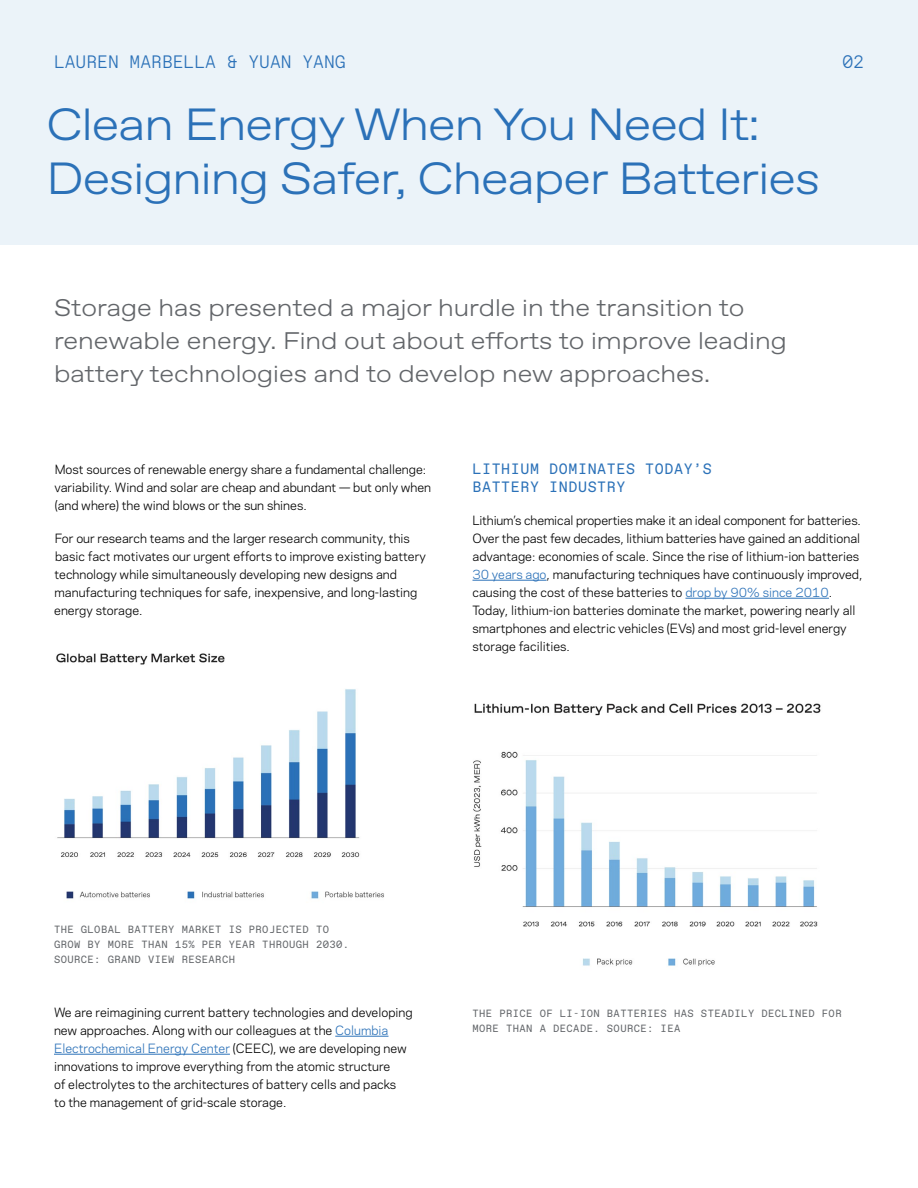
<style>
.page{position:relative;width:918px;height:1188px;background:#fff}
.page>*{position:absolute;margin:0;border:0;box-sizing:border-box;transform-origin:0 0}
.t1{font:300 45px/54px "ABC Favorit Extended Unlicensed Trial";letter-spacing:-.02em;color:#2b71b8}
.Quotes{font:300 24px/33px "ABC Favorit Extended Unlicensed Trial";color:#63666a}
.t2{font:300 18px "ABC Favorit Mono Unlicensed Trial";color:#2b71b8}
.Subhead{font:15px/18px "ABC Favorit Mono Unlicensed Trial";letter-spacing:.04em;color:#2b71b8}
.Body_Copy{font:12px/18px "Galaxie Polaris";color:#000}
.t3{font:10.5px/15px "ABC Favorit Mono Unlicensed Trial";letter-spacing:.04em;color:#63666a}
.s1{color:#2b71b8}
</style>
<div class="page">
<div style="left:0;top:0;width:918px;height:244px;background:#ebf3f9"></div>
<img style="left:56px;top:653px;width:328px;height:246px">
<hr style="left:335px;top:1036px;width:53px;height:1px;background:#2b71b8">
<hr style="left:54px;top:1054px;width:176px;height:1px;background:#2b71b8">
<hr style="left:472px;top:580px;width:75px;height:1px;background:#2b71b8">
<hr style="left:685px;top:598px;width:144px;height:1px;background:#2b71b8">
<img style="left:473px;top:703px;width:348px;height:263px">
<p class="t2" style="left:54px;top:49px;width:293px">LAUREN MARBELLA &amp; YUAN YANG</p>
<p class="t2" style="left:842px;top:49px;width:23px">02</p>
<p class="t1" style="left:46px;top:97px;width:775px">Clean Energy When You Need It:<br>Designing Safer, Cheaper Batteries</p>
<p class="Quotes" style="left:54px;top:291px;width:734px">Storage has presented a major hurdle in the transition to renewable energy. Find out about efforts to improve leading battery technologies and to develop new approaches.</p>
<p class="Body_Copy" style="left:54px;top:460px;width:378px">Most sources of renewable energy share a fundamental challenge: variability. Wind and solar are cheap and abundant — but only when (and where) the wind blows or the sun shines.</p>
<p class="Body_Copy" style="left:54px;top:529px;width:373px">For our research teams and the larger research community, this basic fact motivates our urgent efforts to improve existing battery technology while simultaneously developing new designs and manufacturing techniques for safe, inexpensive, and long-lasting energy storage.</p>
<p class="Subhead" style="left:472px;top:459px;width:241px">LITHIUM DOMINATES TODAY’S<br>BATTERY INDUSTRY</p>
<p class="Body_Copy" style="left:472px;top:511px;width:391px">Lithium’s chemical properties make it an ideal component for batteries.<br>Over the past few decades, lithium batteries have gained an additional advantage: economies of scale. Since the rise of lithium-ion batteries <span class="s1">30 years ago</span>, manufacturing techniques have continuously improved, causing the cost of these batteries to <span class="s1">drop by 90% since 2010</span>.<br>Today, lithium-ion batteries dominate the market, powering nearly all smartphones and electric vehicles (EVs) and most grid-level energy storage facilities.</p>
<p class="t3" style="left:54px;top:922px;width:297px">THE GLOBAL BATTERY MARKET IS PROJECTED TO<br>GROW BY MORE THAN 15% PER YEAR THROUGH 2030.<br>SOURCE: GRAND VIEW RESEARCH</p>
<p class="Body_Copy" style="left:54px;top:1003px;width:360px">We are reimagining current battery technologies and developing new approaches. Along with our colleagues at the <span class="s1">Columbia Electrochemical Energy Center</span> (CEEC), we are developing new innovations to improve everything from the atomic structure<br>of electrolytes to the architectures of battery cells and packs<br>to the management of grid-scale storage.</p>
<p class="t3" style="left:472px;top:1006px;width:371px">THE PRICE OF LI-ION BATTERIES HAS STEADILY DECLINED FOR<br>MORE THAN A DECADE. SOURCE: IEA</p>
</div>
